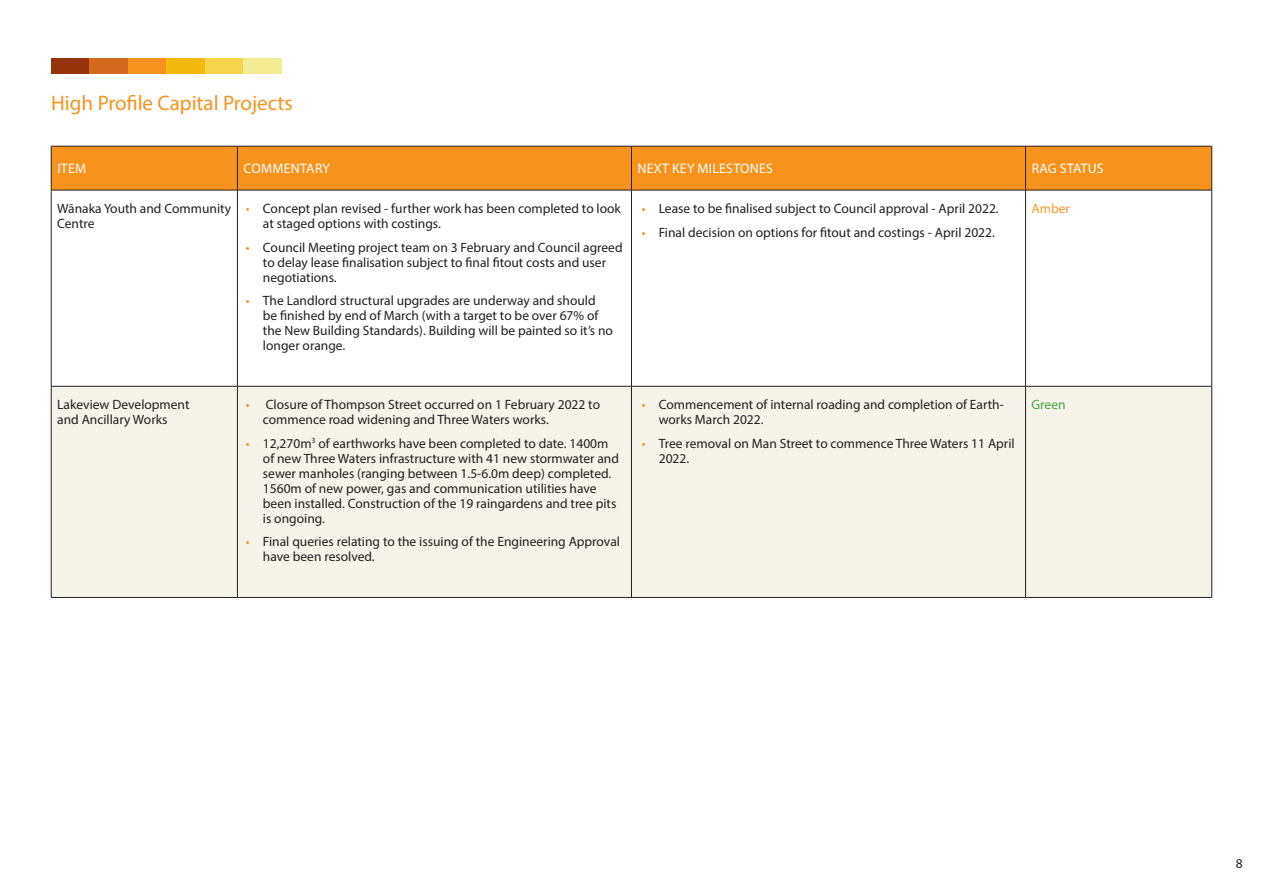
<style>
.page{position:relative;width:1263px;height:893px;background:#fff}
.page>*{position:absolute;margin:0;border:0;box-sizing:border-box;transform-origin:0 0}
.Heading_Orange{font:21px "Myriad Pro";color:#f7931d}
.KPI_Table_Headings{font:13.8px "Myriad Pro";letter-spacing:.02em;color:#fff}
.KPI_Table_Item{font:13.5px/15px "Myriad Pro";color:#231f20}
.KPI_Table_Rag_Status{font:13.5px "Myriad Pro";color:#f79827}
.KPI_Table_Rag_Status-2{font:13.5px "Myriad Pro";color:#4ca445}
.s1{color:#f7931d}
</style>
<div class="page">
<div style="left:51px;top:58px;width:38px;height:15px;background:#963409"></div>
<div style="left:89px;top:58px;width:39px;height:15px;background:#d3691d"></div>
<div style="left:128px;top:58px;width:38px;height:15px;background:#f7931d"></div>
<div style="left:205px;top:58px;width:38px;height:15px;background:#f4d44a"></div>
<div style="left:166px;top:58px;width:39px;height:15px;background:#f2b90f"></div>
<div style="left:243px;top:58px;width:39px;height:15px;background:#f4ec93"></div>
<div style="left:52px;top:147px;width:1159px;height:43px;background:#f7931d"></div>
<svg style="left:52px;top:191px;width:1159px;height:195px"></svg>
<div style="left:52px;top:387px;width:1159px;height:210px;background:#f5f3ea"></div>
<hr style="left:51px;top:146px;width:186px;height:1px;background:#231f20">
<hr style="left:51px;top:146px;width:1px;height:44px;background:#231f20">
<hr style="left:237px;top:146px;width:394px;height:1px;background:#231f20">
<hr style="left:237px;top:146px;width:1px;height:44px;background:#231f20">
<hr style="left:631px;top:146px;width:394px;height:1px;background:#231f20">
<hr style="left:631px;top:146px;width:1px;height:44px;background:#231f20">
<hr style="left:1025px;top:146px;width:187px;height:1px;background:#231f20">
<hr style="left:1025px;top:146px;width:1px;height:44px;background:#231f20">
<hr style="left:1211px;top:146px;width:1px;height:44px;background:#231f20">
<hr style="left:51px;top:190px;width:186px;height:1px;background:#231f20">
<hr style="left:51px;top:190px;width:1px;height:196px;background:#231f20">
<hr style="left:237px;top:190px;width:394px;height:1px;background:#231f20">
<hr style="left:237px;top:190px;width:1px;height:196px;background:#231f20">
<hr style="left:631px;top:190px;width:394px;height:1px;background:#231f20">
<hr style="left:631px;top:190px;width:1px;height:196px;background:#231f20">
<hr style="left:1025px;top:190px;width:187px;height:1px;background:#231f20">
<hr style="left:1025px;top:190px;width:1px;height:196px;background:#231f20">
<hr style="left:1211px;top:190px;width:1px;height:196px;background:#231f20">
<hr style="left:51px;top:386px;width:186px;height:1px;background:#231f20">
<hr style="left:51px;top:386px;width:1px;height:211px;background:#231f20">
<hr style="left:237px;top:386px;width:394px;height:1px;background:#231f20">
<hr style="left:237px;top:386px;width:1px;height:211px;background:#231f20">
<hr style="left:631px;top:386px;width:394px;height:1px;background:#231f20">
<hr style="left:631px;top:386px;width:1px;height:211px;background:#231f20">
<hr style="left:1025px;top:386px;width:187px;height:1px;background:#231f20">
<hr style="left:1025px;top:386px;width:1px;height:211px;background:#231f20">
<hr style="left:1211px;top:386px;width:1px;height:211px;background:#231f20">
<hr style="left:51px;top:597px;width:186px;height:1px;background:#231f20">
<hr style="left:237px;top:597px;width:394px;height:1px;background:#231f20">
<hr style="left:631px;top:597px;width:394px;height:1px;background:#231f20">
<hr style="left:1025px;top:597px;width:187px;height:1px;background:#231f20">
<p class="Heading_Orange" style="left:51px;top:90px;width:243px">High Profile Capital Projects</p>
<p class="KPI_Table_Headings" style="left:57px;top:160px;width:30px">ITEM</p>
<p class="KPI_Table_Headings" style="left:244px;top:160px;width:88px">COMMENTARY</p>
<p class="KPI_Table_Headings" style="left:638px;top:160px;width:137px">NEXT KEY MILESTONES</p>
<p class="KPI_Table_Headings" style="left:1032px;top:160px;width:74px">RAG STATUS</p>
<p class="KPI_Table_Item" style="left:57px;top:201px;width:175px">Wānaka Youth and Community<br>Centre</p>
<p class="KPI_Table_Item" style="left:263px;top:201px;width:360px;text-indent:-17px"><span class="s1">•</span> Concept plan revised - further work has been completed to look at staged options with costings.</p>
<p class="KPI_Table_Item" style="left:263px;top:239px;width:361px;text-indent:-17px"><span class="s1">•</span> Council Meeting project team on 3 February and Council agreed to delay lease finalisation subject to final fitout costs and user negotiations.</p>
<p class="KPI_Table_Item" style="left:263px;top:293px;width:352px;text-indent:-17px"><span class="s1">•</span> The Landlord structural upgrades are underway and should be finished by end of March (with a target to be over 67% of the New Building Standards). Building will be painted so it’s no longer orange.</p>
<p class="KPI_Table_Item" style="left:642px;top:201px;width:358px"><span class="s1">•</span> Lease to be finalised subject to Council approval - April 2022.</p>
<p class="KPI_Table_Item" style="left:642px;top:224px;width:355px"><span class="s1">•</span> Final decision on options for fitout and costings - April 2022.</p>
<p class="KPI_Table_Rag_Status" style="left:1031px;top:200px;width:40px">Amber</p>
<p class="KPI_Table_Item" style="left:57px;top:396px;width:134px">Lakeview Development and Ancillary Works</p>
<p class="KPI_Table_Item" style="left:263px;top:397px;width:339px;text-indent:-17px"><span class="s1">•</span> Closure of Thompson Street occurred on 1 February 2022 to commence road widening and Three Waters works.</p>
<p class="KPI_Table_Item" style="left:263px;top:435px;width:358px;text-indent:-17px"><span class="s1">•</span> 12,270m<sup>3</sup> of earthworks have been completed to date. 1400m of new Three Waters infrastructure with 41 new stormwater and sewer manholes (ranging between 1.5-6.0m deep) completed.<br>1560m of new power, gas and communication utilities have been installed. Construction of the 19 raingardens and tree pits is ongoing.</p>
<p class="KPI_Table_Item" style="left:263px;top:534px;width:359px;text-indent:-17px"><span class="s1">•</span> Final queries relating to the issuing of the Engineering Approval have been resolved.</p>
<p class="KPI_Table_Item" style="left:659px;top:397px;width:347px;text-indent:-17px"><span class="s1">•</span> Commencement of internal roading and completion of Earth&shy;works March 2022.</p>
<p class="KPI_Table_Item" style="left:659px;top:435px;width:357px;text-indent:-17px"><span class="s1">•</span> Tree removal on Man Street to commence Three Waters 11 April<br>2022.</p>
<p class="KPI_Table_Rag_Status-2" style="left:1031px;top:396px;width:36px">Green</p>
<p class="KPI_Table_Item" style="left:1236px;top:856px;width:8px">8</p>
</div>
